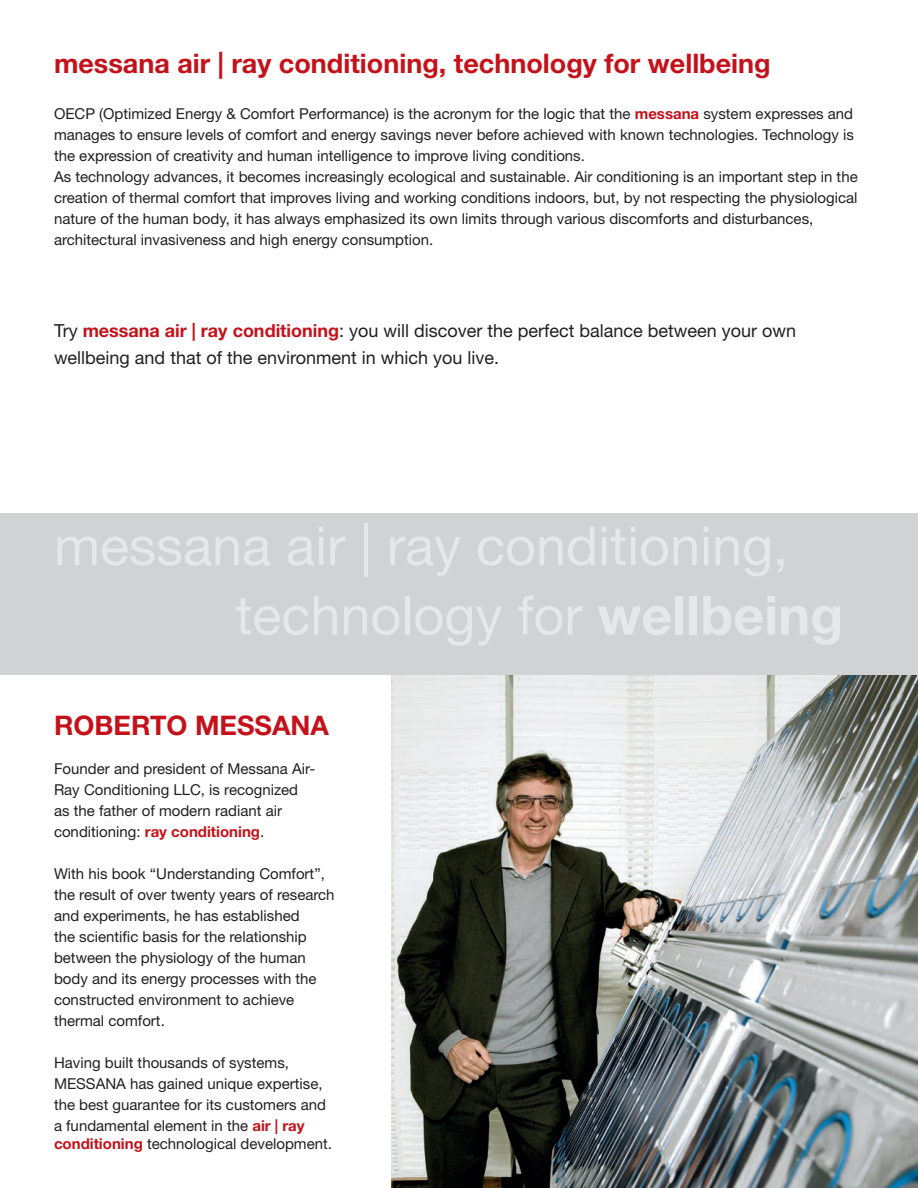
<style>
.page{position:relative;width:918px;height:1188px;background:#fff}
.page>*{position:absolute;margin:0;border:0;box-sizing:border-box;transform-origin:0 0}
.t1{font:54px/69.4px "Helvetica Neue LT Std";color:#e6e7e9}
.t2{font:700 27px "Helvetica Neue LT Std";color:#c4121a}
.t3{font:18px/27px "Helvetica Neue LT Std";color:#231f20}
.t4{font:15px/21px "Helvetica Neue LT Std";color:#231f20}
.s1{font-weight:700;color:#c4121a}
.s2{font-weight:700}
</style>
<div class="page">
<div style="left:0;top:513px;width:918px;height:162px;background:#d1d2d4"></div>
<img style="left:392px;top:675px;width:526px;height:513px">
<h2 class="t2" style="left:54px;top:47px;width:718px">messana air | ray conditioning, technology for wellbeing</h2>
<p class="t4" style="left:54px;top:103px;width:805px">OECP (Optimized Energy &amp; Comfort Performance) is the acronym for the logic that the <span class="s1">messana</span> system expresses and manages to ensure levels of comfort and energy savings never before achieved with known technologies. Technology is the expression of creativity and human intelligence to improve living conditions.<br>As technology advances, it becomes increasingly ecological and sustainable. Air conditioning is an important step in the creation of thermal comfort that improves living and working conditions indoors, but, by not respecting the physiological nature of the human body, it has always emphasized its own limits through various discomforts and disturbances, architectural invasiveness and high energy consumption.</p>
<p class="t3" style="left:54px;top:317px;width:744px">Try <span class="s1">messana air | ray conditioning</span>: you will discover the perfect balance between your own wellbeing and that of the environment in which you live.</p>
<h1 class="t1" style="left:235px;top:510px;width:609px;text-indent:-181px">messana air | ray conditioning, technology for <span class="s2">wellbeing</span></h1>
<h2 class="t2" style="left:54px;top:708px;width:277px">ROBERTO MESSANA</h2>
<p class="t4" style="left:54px;top:758px;width:263px">Founder and president of Messana Air-Ray Conditioning LLC, is recognized as the father of modern radiant air conditioning: <span class="s1">ray conditioning</span>.</p>
<p class="t4" style="left:54px;top:863px;width:282px">With his book “Understanding Comfort”, the result of over twenty years of research and experiments, he has established<br>the scientific basis for the relationship between the physiology of the human body and its energy processes with the constructed environment to achieve thermal comfort.</p>
<p class="t4" style="left:54px;top:1052px;width:274px">Having built thousands of systems, MESSANA has gained unique expertise, the best guarantee for its customers and a fundamental element in the <span class="s1">air | ray</span></p>
<p class="t4" style="left:54px;top:1133px;width:280px"><span class="s1">conditioning</span> technological development.</p>
</div>
